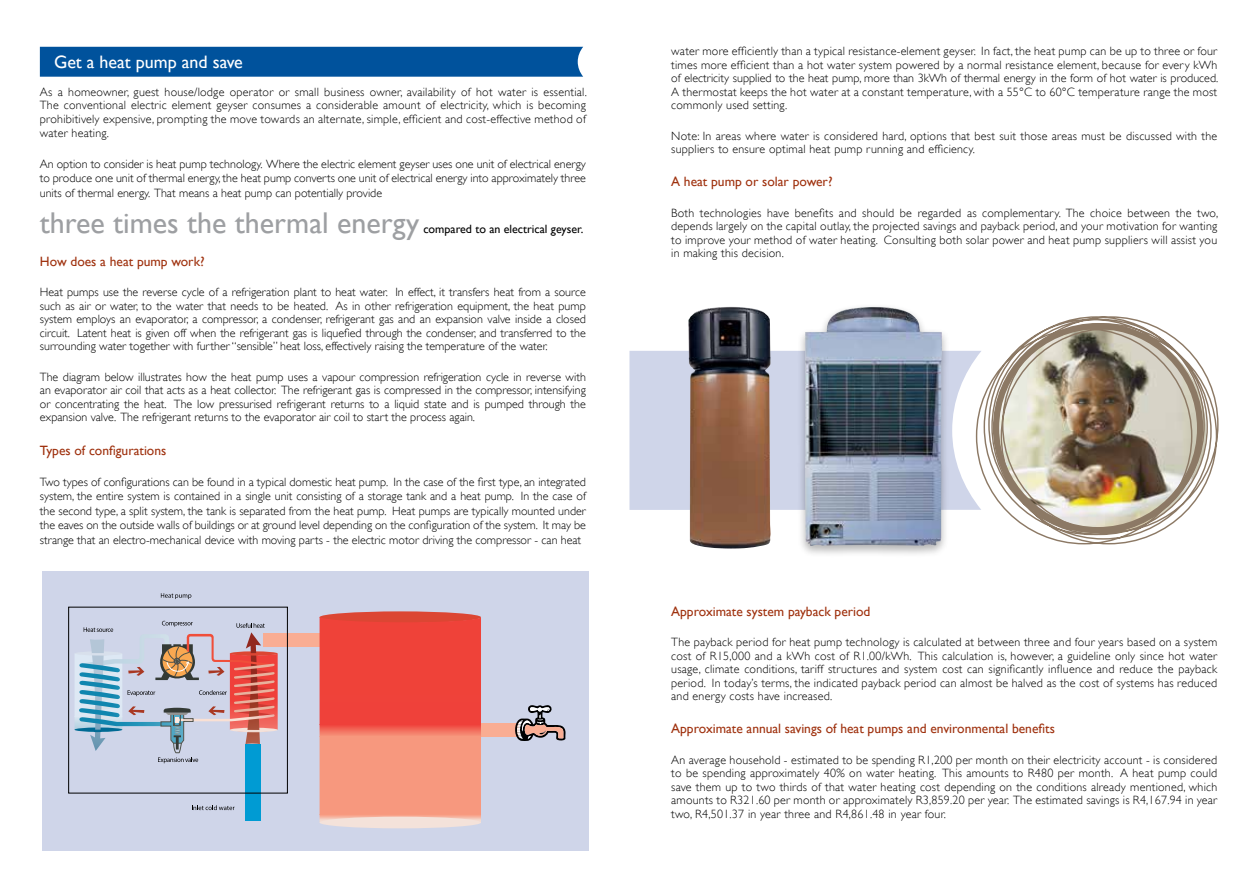
<style>
.page{position:relative;width:1259px;height:893px;background:#fff}
.page>*{position:absolute;margin:0;border:0;box-sizing:border-box;transform-origin:0 0}
.t1{font:30px "Gill Sans";color:#9d9fa2}
.t2{font:18px "Gill Sans";color:#fff}
.t3{font:13.5px "Gill Sans";color:#9f310e}
.t4{font:300 12px/13.5px "Gill Sans";letter-spacing:.02em;color:#000;text-align:justify}
.t5{font:12px "Gill Sans";color:#000}
</style>
<div class="page">
<div style="left:40px;top:47px;width:543px;height:30px;background:#00529c"></div>
<div style="left:43px;top:572px;width:545px;height:279px;background:#cfd5e9"></div>
<svg style="left:629px;top:351px;width:346px;height:159px;fill:#cfd5e9"></svg>
<img style="left:975px;top:316px;width:244px;height:229px">
<div style="left:796px;top:303px;width:154px;height:255px;background:#000;opacity:.3"></div>
<img style="left:804px;top:307px;width:138px;height:239px">
<div style="left:479px;top:723px;width:40px;height:14px;background:#f9ad93"></div>
<svg style="left:515px;top:705px;width:50px;height:36px"></svg>
<div style="left:263px;top:633px;width:62px;height:14px;background:#f9ad93"></div>
<div style="left:74px;top:651px;width:48px;height:5px;background:#d8e0ec;border-radius:50%"></div>
<div style="left:74px;top:727px;width:48px;height:5px;background:#8fb6ce;border-radius:50%"></div>
<div style="left:319px;top:611px;width:162px;height:12px;background:#dc4633;border-radius:50%"></div>
<svg style="left:319px;top:617px;width:162px;height:212px"></svg>
<div style="left:319px;top:817px;width:162px;height:11px;background:#f4e2da;border-radius:50%"></div>
<div style="left:245px;top:744px;width:15px;height:77px;background:#009bd3"></div>
<div style="left:68px;top:607px;width:220px;height:186px;border:1px solid #000"></div>
<svg style="left:75px;top:621px;width:203px;height:142px"></svg>
<svg style="left:161px;top:593px;width:30px;height:6px"></svg>
<svg style="left:192px;top:805px;width:42px;height:5px"></svg>
<img style="left:688px;top:307px;width:83px;height:241px">
<h2 class="t2" style="left:54px;top:51px;width:190px">Get a heat pump and save</h2>
<p class="t4" style="left:40px;top:85px;width:548px">As a homeowner, guest house/lodge operator or small business owner, availability of hot water is essential.<br>The conventional electric element geyser consumes a considerable amount of electricity, which is becoming prohibitively expensive, prompting the move towards an alternate, simple, efficient and cost-effective method of water heating.</p>
<p class="t4" style="left:40px;top:156px;width:547px;line-height:14.4px">An option to consider is heat pump technology. Where the electric element geyser uses one unit of electrical energy to produce one unit of thermal energy, the heat pump converts one unit of electrical energy into approximately three units of thermal energy. That means a heat pump can potentially provide</p>
<h1 class="t1" style="left:40px;top:205px;width:381px">three times the thermal energy</h1>
<p class="t5" style="left:423px;top:222px;width:161px">compared to an electrical geyser.</p>
<p class="t3" style="left:40px;top:253px;width:166px">How does a heat pump work?</p>
<p class="t4" style="left:40px;top:285px;width:547px">Heat pumps use the reverse cycle of a refrigeration plant to heat water. In effect, it transfers heat from a source such as air or water, to the water that needs to be heated. As in other refrigeration equipment, the heat pump system employs an evaporator, a compressor, a condenser, refrigerant gas and an expansion valve inside a closed circuit. Latent heat is given off when the refrigerant gas is liquefied through the condenser, and transferred to the surrounding water together with further “sensible” heat loss, effectively raising the temperature of the water.</p>
<p class="t4" style="left:40px;top:370px;width:547px">The diagram below illustrates how the heat pump uses a vapour compression refrigeration cycle in reverse with an evaporator air coil that acts as a heat collector. The refrigerant gas is compressed in the compressor, intensifying or concentrating the heat. The low pressurised refrigerant returns to a liquid state and is pumped through the expansion valve. The refrigerant returns to the evaporator air coil to start the process again.</p>
<p class="t3" style="left:40px;top:442px;width:128px">Types of configurations</p>
<p class="t4" style="left:40px;top:474px;width:547px;line-height:14.4px">Two types of configurations can be found in a typical domestic heat pump. In the case of the first type, an integrated system, the entire system is contained in a single unit consisting of a storage tank and a heat pump. In the case of the second type, a split system, the tank is separated from the heat pump. Heat pumps are typically mounted under the eaves on the outside walls of buildings or at ground level depending on the configuration of the system. It may be strange that an electro-mechanical device with moving parts - the electric motor driving the compressor - can heat</p>
<p class="t4" style="left:671px;top:44px;width:548px">water more efficiently than a typical resistance-element geyser. In fact, the heat pump can be up to three or four times more efficient than a hot water system powered by a normal resistance element, because for every kWh of electricity supplied to the heat pump, more than 3kWh of thermal energy in the form of hot water is produced.<br>A thermostat keeps the hot water at a constant temperature, with a 55°C to 60°C temperature range the most commonly used setting.</p>
<p class="t4" style="left:671px;top:128px;width:547px">Note: In areas where water is considered hard, options that best suit those areas must be discussed with the suppliers to ensure optimal heat pump running and efficiency.</p>
<p class="t3" style="left:671px;top:174px;width:163px">A heat pump or solar power?</p>
<p class="t4" style="left:671px;top:206px;width:548px">Both technologies have benefits and should be regarded as complementary. The choice between the two, depends largely on the capital outlay, the projected savings and payback period, and your motivation for wanting to improve your method of water heating. Consulting both solar power and heat pump suppliers will assist you in making this decision.</p>
<p class="t3" style="left:671px;top:603px;width:201px">Approximate system payback period</p>
<p class="t4" style="left:671px;top:635px;width:547px">The payback period for heat pump technology is calculated at between three and four years based on a system cost of R15,000 and a kWh cost of R1.00/kWh. This calculation is, however, a guideline only since hot water usage, climate conditions, tariff structures and system cost can significantly influence and reduce the payback period. In today’s terms, the indicated payback period can almost be halved as the cost of systems has reduced and energy costs have increased.</p>
<p class="t3" style="left:671px;top:721px;width:385px">Approximate annual savings of heat pumps and environmental benefits</p>
<p class="t4" style="left:671px;top:752px;width:547px">An average household - estimated to be spending R1,200 per month on their electricity account - is considered to be spending approximately 40% on water heating. This amounts to R480 per month. A heat pump could save them up to two thirds of that water heating cost depending on the conditions already mentioned, which amounts to R321.60 per month or approximately R3,859.20 per year. The estimated savings is R4,167.94 in year two, R4,501.37 in year three and R4,861.48 in year four.</p>
</div>
